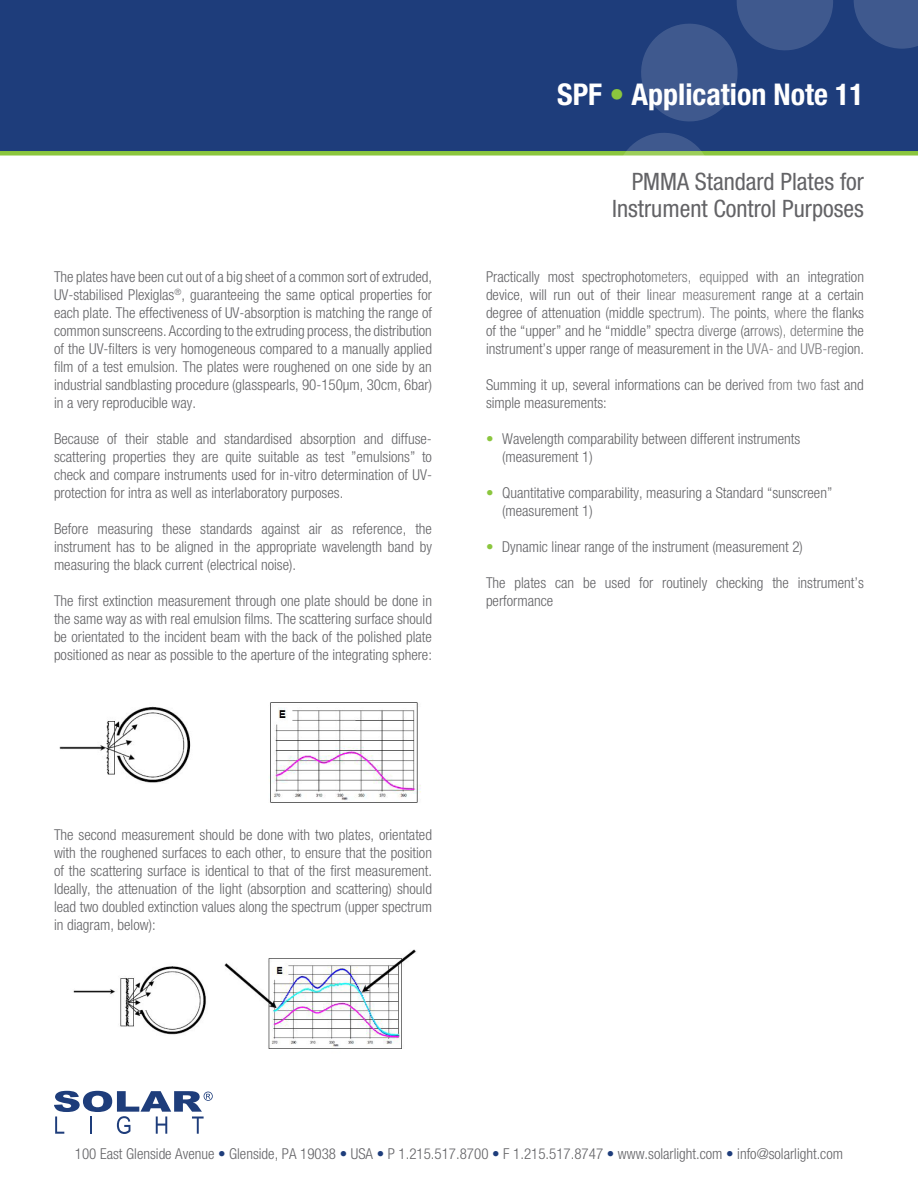
<style>
.page{position:relative;width:918px;height:1188px;background:#fff}
.page>*{position:absolute;margin:0;border:0;box-sizing:border-box;transform-origin:0 0}
.t1{font:700 condensed 30px "Helvetica Neue";color:#fff}
.t2{font:condensed 24px "Helvetica Neue";color:#636366}
.t3{font:300 condensed 15px/18px "Helvetica Neue";color:#636366;text-align:justify}
.s1{color:#8bc63e}
.s2{color:#1e3d7b}
</style>
<div class="page">
<div style="left:0;top:0;width:614px;height:151px;background:#1e3d7b"></div>
<div style="left:0;top:151px;width:918px;height:5px;background:#8bc63e"></div>
<svg style="left:614px;top:0;width:304px;height:156px;background:#2c4a7f"></svg>
<svg style="left:54px;top:1091px;width:159px;height:43px"></svg>
<img style="left:59px;top:702px;width:362px;height:101px">
<img style="left:73px;top:949px;width:343px;height:100px">
<p class="t1" style="left:557px;top:77px;width:308px">SPF <span class="s1">•</span> Application Note 11</p>
<p class="t3" style="left:54px;top:268px;width:380px">The plates have been cut out of a big sheet of a common sort of extruded, UV-stabilised Plexiglas<sup>®</sup>, guaranteeing the same optical properties for each plate. The effectiveness of UV-absorption is matching the range of common sunscreens. According to the extruding process, the distribution of the UV-filters is very homogeneous compared to a manually applied film of a test emulsion. The plates were roughened on one side by an industrial sandblasting procedure (glasspearls, 90-150μm, 30cm, 6bar) in a very reproducible way.</p>
<p class="t3" style="left:54px;top:430px;width:380px">Because of their stable and standardised absorption and diffuse&shy;scattering properties they are quite suitable as test ”emulsions” to check and compare instruments used for in-vitro determination of UV&shy;protection for intra as well as interlaboratory purposes.</p>
<p class="t3" style="left:54px;top:520px;width:380px">Before measuring these standards against air as reference, the instrument has to be aligned in the appropriate wavelength band by measuring the black current (electrical noise).</p>
<p class="t3" style="left:54px;top:592px;width:380px">The first extinction measurement through one plate should be done in the same way as with real emulsion films. The scattering surface should be orientated to the incident beam with the back of the polished plate positioned as near as possible to the aperture of the integrating sphere:</p>
<p class="t2" style="left:632px;top:167px;width:234px">PMMA Standard Plates for</p>
<p class="t2" style="left:612px;top:194px;width:253px">Instrument Control Purposes</p>
<p class="t3" style="left:486px;top:268px;width:380px">Practically most spectrophotometers, equipped with an integration device, will run out of their linear measurement range at a certain degree of attenuation (middle spectrum). The points, where the flanks of the “upper” and he “middle” spectra diverge (arrows), determine the instrument’s upper range of measurement in the UVA- and UVB-region.</p>
<p class="t3" style="left:486px;top:376px;width:379px">Summing it up, several informations can be derived from two fast and simple measurements:</p>
<p class="t3" style="left:502px;top:430px;width:300px;text-indent:-16px"><span class="s1">•</span> Wavelength comparability between different instruments (measurement 1)</p>
<p class="t3" style="left:502px;top:484px;width:332px;text-indent:-16px"><span class="s1">•</span> Quantitative comparability, measuring a Standard “sunscreen” (measurement 1)</p>
<p class="t3" style="left:486px;top:538px;width:318px"><span class="s1">•</span> Dynamic linear range of the instrument (measurement 2)</p>
<p class="t3" style="left:486px;top:574px;width:379px">The plates can be used for routinely checking the instrument’s performance</p>
<p class="t3" style="left:54px;top:826px;width:380px">The second measurement should be done with two plates, orientated with the roughened surfaces to each other, to ensure that the position of the scattering surface is identical to that of the first measurement.<br>Ideally, the attenuation of the light (absorption and scattering) should lead two doubled extinction values along the spectrum (upper spectrum in diagram, below):</p>
<p class="t3" style="left:75px;top:1144px;width:770px">100 East Glenside Avenue <span class="s2">•</span> Glenside, PA 19038 <span class="s2">•</span> USA <span class="s2">•</span> P 1.215.517.8700 <span class="s2">•</span> F 1.215.517.8747 <span class="s2">•</span> www.solarlight.com <span class="s2">•</span> info@solarlight.com</p>
</div>
